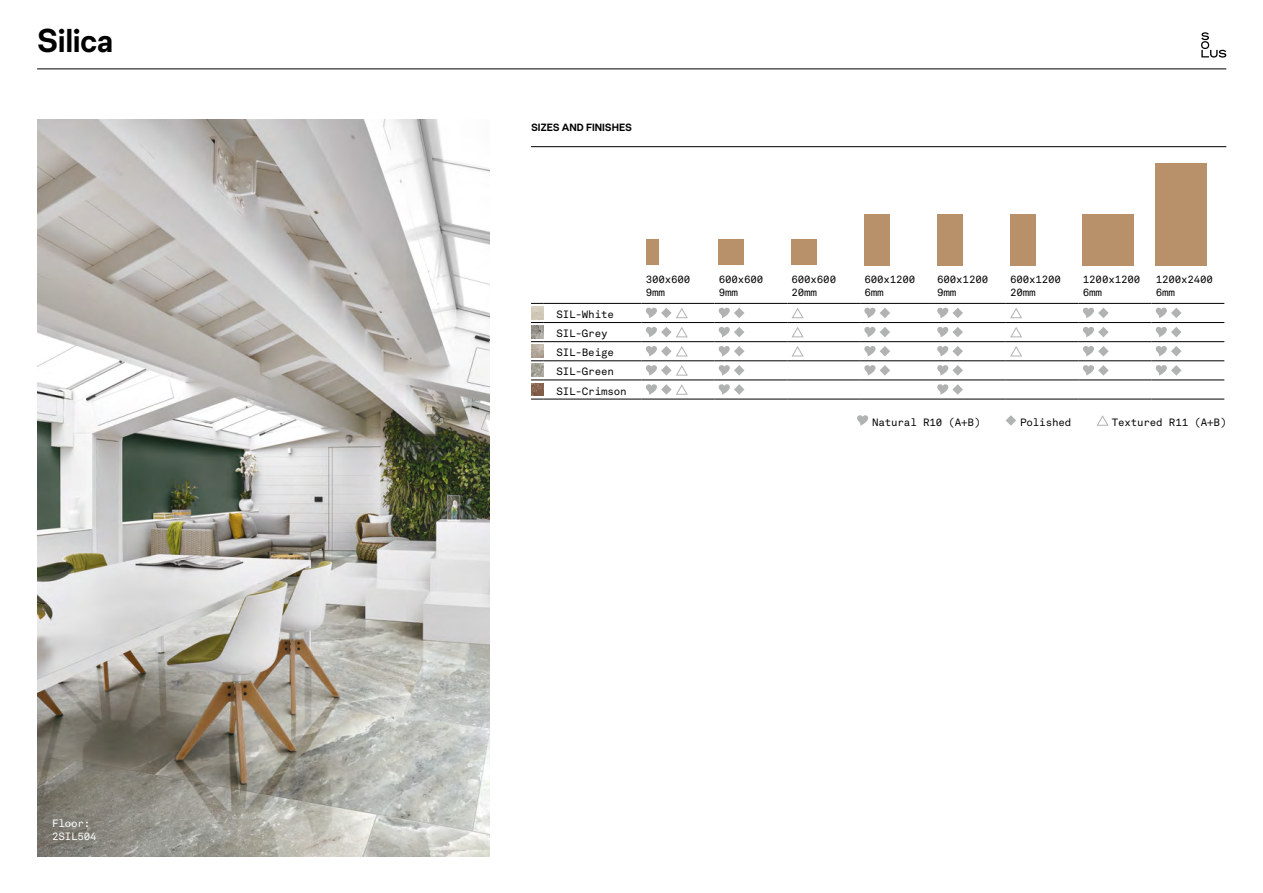
<style>
.page{position:relative;width:1263px;height:893px;background:#fff}
.page>*{position:absolute;margin:0;border:0;box-sizing:border-box;transform-origin:0 0}
.t1{font:600 33px "Chromatic Pro Grotesque";letter-spacing:-.015em;color:#000}
.t2{font:10.5px/13.5px "Akkurat Mono LL";letter-spacing:-.015em;color:#000}
.t3{font:600 10.5px "Chromatic Pro Grotesque";color:#000}
.t4{font:10.5px/13.5px "Akkurat Mono LL";letter-spacing:-.015em;color:#fff}
</style>
<div class="page">
<hr style="left:37px;top:69px;width:1189px;height:1px;background:#000">
<img style="left:37px;top:120px;width:453px;height:736px">
<hr style="left:544px;top:303px;width:98px;height:1px;background:#000">
<hr style="left:642px;top:303px;width:72px;height:1px;background:#000">
<hr style="left:714px;top:303px;width:73px;height:1px;background:#000">
<hr style="left:787px;top:303px;width:73px;height:1px;background:#000">
<hr style="left:860px;top:303px;width:73px;height:1px;background:#000">
<hr style="left:933px;top:303px;width:73px;height:1px;background:#000">
<hr style="left:1006px;top:303px;width:73px;height:1px;background:#000">
<hr style="left:1079px;top:303px;width:72px;height:1px;background:#000">
<hr style="left:1151px;top:303px;width:73px;height:1px;background:#000">
<hr style="left:544px;top:322px;width:98px;height:1px;background:#000">
<hr style="left:642px;top:322px;width:72px;height:1px;background:#000">
<hr style="left:714px;top:322px;width:73px;height:1px;background:#000">
<hr style="left:787px;top:322px;width:73px;height:1px;background:#000">
<hr style="left:860px;top:322px;width:73px;height:1px;background:#000">
<hr style="left:933px;top:322px;width:73px;height:1px;background:#000">
<hr style="left:1006px;top:322px;width:73px;height:1px;background:#000">
<hr style="left:1079px;top:322px;width:72px;height:1px;background:#000">
<hr style="left:1151px;top:322px;width:73px;height:1px;background:#000">
<hr style="left:544px;top:341px;width:98px;height:1px;background:#000">
<hr style="left:642px;top:341px;width:72px;height:1px;background:#000">
<hr style="left:714px;top:341px;width:73px;height:1px;background:#000">
<hr style="left:787px;top:341px;width:73px;height:1px;background:#000">
<hr style="left:860px;top:341px;width:73px;height:1px;background:#000">
<hr style="left:933px;top:341px;width:73px;height:1px;background:#000">
<hr style="left:1006px;top:341px;width:73px;height:1px;background:#000">
<hr style="left:1079px;top:341px;width:72px;height:1px;background:#000">
<hr style="left:1151px;top:341px;width:73px;height:1px;background:#000">
<hr style="left:544px;top:361px;width:98px;height:1px;background:#000">
<hr style="left:642px;top:361px;width:72px;height:1px;background:#000">
<hr style="left:714px;top:361px;width:73px;height:1px;background:#000">
<hr style="left:787px;top:361px;width:73px;height:1px;background:#000">
<hr style="left:860px;top:361px;width:73px;height:1px;background:#000">
<hr style="left:933px;top:361px;width:73px;height:1px;background:#000">
<hr style="left:1006px;top:361px;width:73px;height:1px;background:#000">
<hr style="left:1079px;top:361px;width:72px;height:1px;background:#000">
<hr style="left:1151px;top:361px;width:73px;height:1px;background:#000">
<hr style="left:544px;top:380px;width:98px;height:1px;background:#000">
<hr style="left:544px;top:399px;width:98px;height:1px;background:#000">
<hr style="left:642px;top:380px;width:72px;height:1px;background:#000">
<hr style="left:714px;top:380px;width:73px;height:1px;background:#000">
<hr style="left:642px;top:399px;width:72px;height:1px;background:#000">
<hr style="left:714px;top:399px;width:73px;height:1px;background:#000">
<hr style="left:787px;top:380px;width:73px;height:1px;background:#000">
<hr style="left:787px;top:399px;width:73px;height:1px;background:#000">
<hr style="left:860px;top:380px;width:73px;height:1px;background:#000">
<hr style="left:860px;top:399px;width:73px;height:1px;background:#000">
<hr style="left:933px;top:380px;width:73px;height:1px;background:#000">
<hr style="left:933px;top:399px;width:73px;height:1px;background:#000">
<hr style="left:1006px;top:380px;width:73px;height:1px;background:#000">
<hr style="left:1006px;top:399px;width:73px;height:1px;background:#000">
<hr style="left:1079px;top:380px;width:72px;height:1px;background:#000">
<hr style="left:1151px;top:380px;width:73px;height:1px;background:#000">
<hr style="left:1079px;top:399px;width:72px;height:1px;background:#000">
<hr style="left:1151px;top:399px;width:73px;height:1px;background:#000">
<div style="left:646px;top:240px;width:13px;height:25px;background:#b8916a"></div>
<div style="left:719px;top:240px;width:25px;height:25px;background:#b8916a"></div>
<div style="left:791px;top:240px;width:26px;height:25px;background:#b8916a"></div>
<div style="left:864px;top:214px;width:26px;height:51px;background:#b8916a"></div>
<div style="left:937px;top:214px;width:26px;height:51px;background:#b8916a"></div>
<div style="left:1010px;top:214px;width:25px;height:51px;background:#b8916a"></div>
<div style="left:1083px;top:214px;width:51px;height:51px;background:#b8916a"></div>
<div style="left:1156px;top:163px;width:51px;height:102px;background:#b8916a"></div>
<svg style="left:646px;top:308px;width:42px;height:10px"></svg>
<svg style="left:719px;top:308px;width:25px;height:10px"></svg>
<svg style="left:792px;top:308px;width:12px;height:10px"></svg>
<svg style="left:864px;top:308px;width:26px;height:10px"></svg>
<svg style="left:937px;top:308px;width:26px;height:10px"></svg>
<svg style="left:1010px;top:308px;width:12px;height:10px"></svg>
<svg style="left:1083px;top:308px;width:26px;height:10px"></svg>
<svg style="left:1156px;top:308px;width:25px;height:10px"></svg>
<svg style="left:646px;top:327px;width:42px;height:10px"></svg>
<svg style="left:719px;top:327px;width:25px;height:10px"></svg>
<svg style="left:792px;top:327px;width:12px;height:10px"></svg>
<svg style="left:864px;top:327px;width:26px;height:10px"></svg>
<svg style="left:937px;top:327px;width:26px;height:10px"></svg>
<svg style="left:1010px;top:327px;width:12px;height:10px"></svg>
<svg style="left:1083px;top:327px;width:26px;height:10px"></svg>
<svg style="left:1156px;top:327px;width:25px;height:10px"></svg>
<svg style="left:646px;top:346px;width:42px;height:10px"></svg>
<svg style="left:719px;top:346px;width:25px;height:10px"></svg>
<svg style="left:792px;top:346px;width:12px;height:10px"></svg>
<svg style="left:864px;top:346px;width:26px;height:10px"></svg>
<svg style="left:937px;top:346px;width:26px;height:10px"></svg>
<svg style="left:1010px;top:346px;width:12px;height:10px"></svg>
<svg style="left:1083px;top:346px;width:26px;height:10px"></svg>
<svg style="left:1156px;top:346px;width:25px;height:10px"></svg>
<svg style="left:646px;top:365px;width:42px;height:11px"></svg>
<svg style="left:719px;top:365px;width:25px;height:11px"></svg>
<svg style="left:864px;top:365px;width:26px;height:11px"></svg>
<svg style="left:937px;top:365px;width:26px;height:11px"></svg>
<svg style="left:1083px;top:365px;width:26px;height:11px"></svg>
<svg style="left:1156px;top:365px;width:25px;height:11px"></svg>
<svg style="left:531px;top:303px;width:13px;height:97px"></svg>
<svg style="left:646px;top:384px;width:42px;height:11px"></svg>
<svg style="left:719px;top:384px;width:25px;height:11px"></svg>
<svg style="left:937px;top:384px;width:26px;height:11px"></svg>
<hr style="left:531px;top:146px;width:695px;height:1px;background:#000">
<svg style="left:857px;top:415px;width:11px;height:11px"></svg>
<svg style="left:1006px;top:415px;width:10px;height:11px"></svg>
<svg style="left:1096px;top:415px;width:13px;height:11px"></svg>
<svg style="left:1201px;top:32px;width:25px;height:26px"></svg>
<h1 class="t1" style="left:37px;top:20px;width:78px">Silica</h1>
<p class="t4" style="left:52px;top:816px;width:46px">Floor:<br>2SIL504</p>
<p class="t3" style="left:531px;top:120px;width:102px">SIZES AND FINISHES</p>
<p class="t2" style="left:556px;top:304px;width:72px;line-height:19.2px">SIL-White<br>SIL-Grey<br>SIL-Beige<br>SIL-Green<br>SIL-Crimson</p>
<p class="t2" style="left:646px;top:272px;width:46px">300x600<br>9mm</p>
<p class="t2" style="left:719px;top:272px;width:46px">600x600<br>9mm</p>
<p class="t2" style="left:791px;top:272px;width:46px">600x600<br>20mm</p>
<p class="t2" style="left:864px;top:272px;width:52px">600x1200<br>6mm</p>
<p class="t2" style="left:937px;top:272px;width:52px">600x1200<br>9mm</p>
<p class="t2" style="left:1010px;top:272px;width:52px">600x1200<br>20mm</p>
<p class="t2" style="left:1083px;top:272px;width:59px">1200x1200<br>6mm</p>
<p class="t2" style="left:1156px;top:272px;width:59px">1200x2400<br>6mm</p>
<p class="t2" style="left:872px;top:415px;width:110px">Natural R10 (A+B)</p>
<p class="t2" style="left:1020px;top:415px;width:52px">Polished</p>
<p class="t2" style="left:1112px;top:415px;width:116px">Textured R11 (A+B)</p>
</div>
